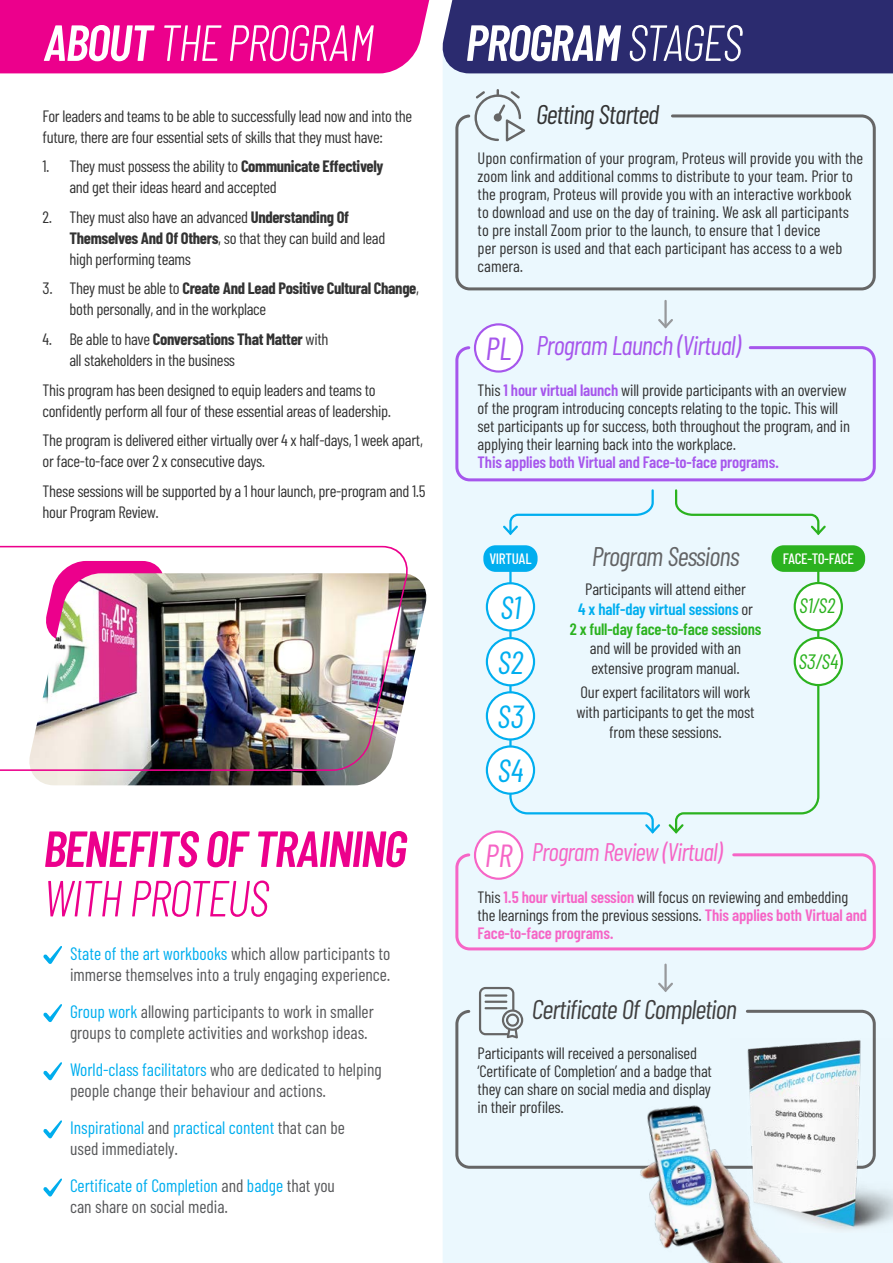
<style>
.page{position:relative;width:893px;height:1263px;background:#fff}
.page>*{position:absolute;margin:0;border:0;box-sizing:border-box;transform-origin:0 0}
.t1{font:italic 600 50.7px/49.5px "Barlow Condensed";letter-spacing:-.03em;color:#ec008c}
.t2{font:italic 300 50.7px "Barlow Condensed";letter-spacing:-.03em;color:#fff}
.t3{font:italic 600 50.7px "Barlow Condensed";letter-spacing:-.03em;color:#fff}
.t4{font:italic 32.1px "Barlow Condensed";color:#00aeef}
.t5{font:italic 32.1px "Barlow Condensed";color:#a656ec}
.t6{font:italic 32.1px "Barlow Condensed";color:#f665c6}
.times{font:italic 27px "Barlow Condensed";letter-spacing:-.03em;color:#404040}
.times-2{font:italic 27px "Barlow Condensed";letter-spacing:-.03em;color:#a656ec}
.times-3{font:italic 27px "Barlow Condensed";letter-spacing:-.03em;color:#636466}
.times-4{font:italic 27px "Barlow Condensed";letter-spacing:-.03em;color:#333}
.times-5{font:italic 25.5px "Barlow Condensed";letter-spacing:-.03em;color:#f665c6}
.t7{font:italic 20.85px "Barlow Condensed";color:#2bb21f}
.t8{font:18px/21px "Barlow Condensed";color:#58595b}
.t9{font:18px/21px "Barlow Condensed";color:#00aeef}
.Topics{font:16.5px/18px "Barlow Condensed";letter-spacing:-.01em;color:#333}
.Body_text{font:16.5px/21px "Barlow Condensed";letter-spacing:-.02em;color:#333}
.Topics-2{font:500 15.15px "Barlow Condensed";letter-spacing:-.02em;color:#fff}
.s1{font-weight:600}
.s2{font-weight:700}
.s3{font-weight:300}
.s4{color:#00aeef}
.s5{color:#58595b}
.s6{font-weight:600;color:#a656ec}
.s7{font-weight:600;color:#00aeef}
.s8{font-weight:600;color:#2bb21f}
.s9{font-weight:600;color:#f665c6}
</style>
<div class="page">
<img style="left:32px;top:576px;width:395px;height:209px">
<img style="left:0;top:545px;width:415px;height:227px">
<div style="left:443px;top:73px;width:450px;height:1190px;background:#ebf8fe"></div>
<svg style="left:43px;top:946px;width:19px;height:18px"></svg>
<svg style="left:43px;top:1004px;width:19px;height:18px"></svg>
<svg style="left:43px;top:1062px;width:19px;height:18px"></svg>
<svg style="left:43px;top:1120px;width:19px;height:18px"></svg>
<svg style="left:43px;top:1178px;width:19px;height:18px"></svg>
<svg style="left:0;top:0;width:893px;height:73px;background:#8c1e81"></svg>
<hr style="left:664px;top:301px;width:3px;height:26px;background:#97999c">
<svg style="left:656px;top:317px;width:19px;height:13px"></svg>
<hr style="left:664px;top:965px;width:3px;height:25px;background:#97999c">
<svg style="left:656px;top:980px;width:19px;height:14px"></svg>
<div style="left:455px;top:114px;width:421px;height:176px;border:3px solid #666;border-radius:13px"></div>
<svg style="left:474px;top:89px;width:51px;height:52px;background:#d0dadf"></svg>
<div style="left:455px;top:346px;width:421px;height:135px;border:3px solid #a656ec;border-radius:13px"></div>
<div style="left:475px;top:324px;width:47px;height:47px;background:#fff;border-radius:50%"></div>
<div style="left:474px;top:323px;width:49px;height:50px;border:2px solid #a656ec;border-radius:50%"></div>
<div style="left:508px;top:555px;width:312px;height:280px;background:#ebf8fe"></div>
<div style="left:487px;top:583px;width:47px;height:47px;background:#fff;border-radius:50%"></div>
<div style="left:486px;top:582px;width:49px;height:49px;border:2px solid #00aeef;border-radius:50%"></div>
<div style="left:795px;top:583px;width:47px;height:47px;background:#fff;border-radius:50%"></div>
<div style="left:794px;top:582px;width:49px;height:49px;border:2px solid #2bb21f;border-radius:50%"></div>
<div style="left:487px;top:638px;width:47px;height:47px;background:#fff;border-radius:50%"></div>
<div style="left:486px;top:637px;width:49px;height:49px;border:2px solid #00aeef;border-radius:50%"></div>
<div style="left:795px;top:638px;width:47px;height:47px;background:#fff;border-radius:50%"></div>
<div style="left:794px;top:637px;width:49px;height:49px;border:2px solid #2bb21f;border-radius:50%"></div>
<div style="left:487px;top:692px;width:47px;height:47px;background:#fff;border-radius:50%"></div>
<div style="left:486px;top:691px;width:49px;height:49px;border:2px solid #00aeef;border-radius:50%"></div>
<div style="left:487px;top:746px;width:47px;height:48px;background:#fff;border-radius:50%"></div>
<div style="left:486px;top:745px;width:49px;height:50px;border:2px solid #00aeef;border-radius:50%"></div>
<div style="left:483px;top:545px;width:55px;height:27px;background:#00aeef;border-radius:12px"></div>
<div style="left:771px;top:545px;width:94px;height:27px;background:#2bb21f;border-radius:12px"></div>
<svg style="left:674px;top:488px;width:154px;height:49px;background:#dff3f0"></svg>
<svg style="left:501px;top:488px;width:154px;height:49px;background:#ddf3fd"></svg>
<div style="left:455px;top:1010px;width:421px;height:159px;border:3px solid #666;border-radius:13px"></div>
<svg style="left:479px;top:987px;width:44px;height:51px;background:#c3ccd0"></svg>
<div style="left:455px;top:853px;width:421px;height:97px;border:3px solid #f665c6;border-radius:13px"></div>
<div style="left:475px;top:831px;width:47px;height:48px;background:#fff;border-radius:50%"></div>
<div style="left:474px;top:830px;width:49px;height:50px;border:2px solid #f665c6;border-radius:50%"></div>
<img style="left:731px;top:1038px;width:162px;height:195px">
<img style="left:623px;top:1092px;width:188px;height:171px">
<p class="t2" style="left:43px;top:11px;width:332px"><span class="s1">ABOUT</span> THE PROGRAM</p>
<p class="Body_text" style="left:43px;top:105px;width:371px">For leaders and teams to be able to successfully lead now and into the future, there are four essential sets of skills that they must have:</p>
<p class="Topics" style="left:70px;top:156px;width:316px;line-height:21px;text-indent:-27px">1. They must possess the ability to <span class="s2">Communicate Effectively </span>and get their ideas heard and accepted</p>
<p class="Topics" style="left:70px;top:206px;width:317px;line-height:21px;text-indent:-27px">2. They must also have an advanced <span class="s2">Understanding Of<br>Themselves And Of Others</span>, so that they can build and lead high performing teams</p>
<p class="Topics" style="left:70px;top:278px;width:351px;line-height:21px;text-indent:-27px">3. They must be able to <span class="s2">Create And Lead Positive Cultural Change</span>, both personally, and in the workplace</p>
<p class="Topics" style="left:70px;top:328px;width:260px;line-height:21px;text-indent:-27px">4. Be able to have <span class="s2">Conversations That Matter</span> with all stakeholders in the business</p>
<p class="Body_text" style="left:43px;top:379px;width:350px">This program has been designed to equip leaders and teams to confidently perform all four of these essential areas of leadership.</p>
<p class="Body_text" style="left:43px;top:429px;width:382px">The program is delivered either virtually over 4 x half-days, 1 week apart, or face-to-face over 2 x consecutive days.</p>
<p class="Body_text" style="left:43px;top:480px;width:385px">These sessions will be supported by a 1 hour launch, pre-program and 1.5 hour Program Review.</p>
<p class="t1" style="left:43px;top:823px;width:365px">BENEFITS OF TRAINING<br><span class="s3">WITH PROTEUS</span></p>
<p class="t8" style="left:70px;top:942px;width:322px"><span class="s4">State of the art workbooks</span> which allow participants to immerse themselves into a truly engaging experience.</p>
<p class="t8" style="left:70px;top:1000px;width:305px"><span class="s4">Group work</span> allowing participants to work in smaller groups to complete activities and workshop ideas.</p>
<p class="t8" style="left:70px;top:1058px;width:313px"><span class="s4">World-class facilitators</span> who are dedicated to helping people change their behaviour and actions.</p>
<p class="t9" style="left:70px;top:1117px;width:276px">Inspirational <span class="s5">and</span> practical content <span class="s5">that can be used immediately.</span></p>
<p class="t8" style="left:70px;top:1175px;width:266px"><span class="s4">Certificate of Completion</span> and <span class="s4">badge</span> that you can share on social media.</p>
<p class="t3" style="left:465px;top:11px;width:279px">PROGRAM <span class="s3">STAGES</span></p>
<p class="times-4" style="left:536px;top:97px;width:125px">Getting Started</p>
<p class="Topics" style="left:478px;top:149px;width:387px">Upon confirmation of your program, Proteus will provide you with the zoom link and additional comms to distribute to your team. Prior to the program, Proteus will provide you with an interactive workbook to download and use on the day of training. We ask all participants to pre install Zoom prior to the launch, to ensure that 1 device<br>per person is used and that each participant has access to a web camera.</p>
<p class="t5" style="left:486px;top:328px;width:28px">PL</p>
<p class="times-2" style="left:536px;top:329px;width:206px">Program Launch (Virtual)</p>
<p class="Topics" style="left:478px;top:380px;width:374px">This <span class="s6">1 hour virtual launch</span> will provide participants with an overview of the program introducing concepts relating to the topic. This will set participants up for success, both throughout the program, and in applying their learning back into the workplace.<br><span class="s6">This applies both Virtual and Face-to-face programs.</span></p>
<p class="times-3" style="left:592px;top:540px;width:149px">Program Sessions</p>
<p class="Topics-2" style="left:489px;top:549px;width:44px">VIRTUAL</p>
<p class="Topics-2" style="left:783px;top:549px;width:73px">FACE-T0-FACE</p>
<p class="Topics" style="left:570px;top:579px;width:193px;line-height:19.8px;text-align:center">Participants will attend either<br><span class="s7">4 x half-day virtual sessions</span> or<br><span class="s8">2 x full-day face-to-face sessions </span>and will be provided with an extensive program manual.</p>
<p class="Topics" style="left:576px;top:682px;width:180px;line-height:19.8px;text-align:center">Our expert facilitators will work with participants to get the most from these sessions.</p>
<p class="t4" style="left:500px;top:587px;width:22px">S1</p>
<p class="t7" style="left:799px;top:592px;width:38px">S1/S2</p>
<p class="t4" style="left:498px;top:642px;width:27px">S2</p>
<p class="t7" style="left:798px;top:649px;width:41px">S3/S4</p>
<p class="t4" style="left:497px;top:696px;width:28px">S3</p>
<p class="t4" style="left:498px;top:750px;width:27px">S4</p>
<p class="t6" style="left:485px;top:835px;width:29px">PR</p>
<p class="times-5" style="left:532px;top:836px;width:192px">Program Review (Virtual)</p>
<p class="Topics" style="left:478px;top:887px;width:391px">This <span class="s9">1.5 hour virtual session</span> will focus on reviewing and embedding the learnings from the previous sessions. <span class="s9">This applies both Virtual and<br>Face-to-face programs.</span></p>
<p class="times" style="left:532px;top:992px;width:206px">Certificate Of Completion</p>
<p class="Topics" style="left:478px;top:1044px;width:236px">Participants will received a personalised ‘Certificate of Completion’ and a badge that they can share on social media and display in their profiles.</p>
</div>
